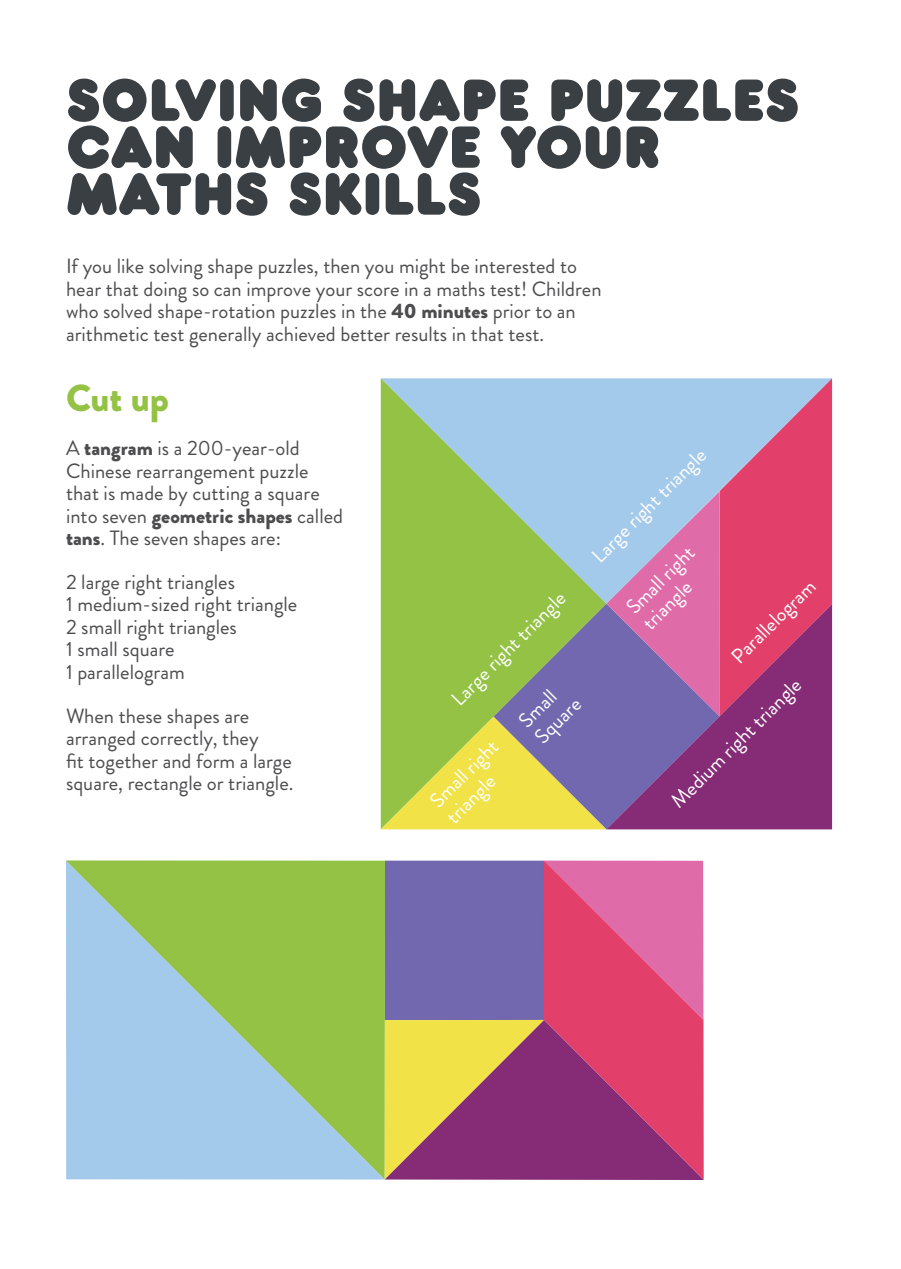
<style>
.page{position:relative;width:901px;height:1269px;background:#fff}
.page>*{position:absolute;margin:0;border:0;box-sizing:border-box;transform-origin:0 0}
.t1{font:61.8px/47px "Frankfurter Std";color:#3a3f43}
.t2{font:900 37.5px "Brandon Grotesque";color:#93c245}
.t3{font:20.7px/22.5px "Brandon Grotesque";color:#4d4d4f}
.t4{font:20.7px/22.5px "Brandon Grotesque";color:#fff}
.s1{font-weight:900}
</style>
<div class="page">
<svg style="left:66px;top:860px;width:318px;height:319px;background:#9bc598"></svg>
<div style="left:384px;top:860px;width:159px;height:160px;background:#7168af"></div>
<svg style="left:543px;top:860px;width:160px;height:160px;background:#df568a"></svg>
<svg style="left:384px;top:1020px;width:319px;height:160px;background:#b75e68"></svg>
<svg style="left:380px;top:378px;width:451px;height:451px;background:#aaac8e"></svg>
<svg style="left:606px;top:604px;width:225px;height:225px;background:#974589"></svg>
<h1 class="t1" style="left:66px;top:76px;width:734px">SOLVING SHAPE PUZZLES<br>CAN IMPROVE YOUR<br>MATHS SKILLS</h1>
<p class="t3" style="left:66px;top:255px;width:537px">If you like solving shape puzzles, then you might be interested to hear that doing so can improve your score in a maths test! Children who solved shape-rotation puzzles in the <span class="s1">40 minutes</span> prior to an arithmetic test generally achieved better results in that test.</p>
<h2 class="t2" style="left:66px;top:372px;width:104px">Cut up</h2>
<p class="t3" style="left:66px;top:437px;width:278px">A <span class="s1">tangram</span> is a 200-year-old<br>Chinese rearrangement puzzle that is made by cutting a square into seven <span class="s1">geometric shapes</span> called <span class="s1">tans</span>. The seven shapes are:</p>
<p class="t3" style="left:66px;top:571px;width:233px">2 large right triangles<br>1 medium-sized right triangle<br>2 small right triangles<br>1 small square<br>1 parallelogram</p>
<p class="t3" style="left:66px;top:704px;width:229px">When these shapes are arranged correctly, they<br>fit together and form a large square, rectangle or triangle.</p>
<p class="t4" style="left:587px;top:551px;width:154px;rotate:-45deg">Large right triangle</p>
<p class="t4" style="left:621px;top:602px;width:88px;rotate:-45deg">Small right triangle</p>
<p class="t4" style="left:726px;top:652px;width:111px;rotate:-45deg">Parallelogram</p>
<p class="t4" style="left:446px;top:694px;width:154px;rotate:-45deg">Large right triangle</p>
<p class="t4" style="left:425px;top:796px;width:88px;rotate:-45deg">Small right triangle</p>
<p class="t4" style="left:666px;top:796px;width:176px;rotate:-45deg">Medium right triangle</p>
<p class="t4" style="left:514px;top:716px;width:57px;rotate:-45deg">Small<br>Square</p>
</div>
